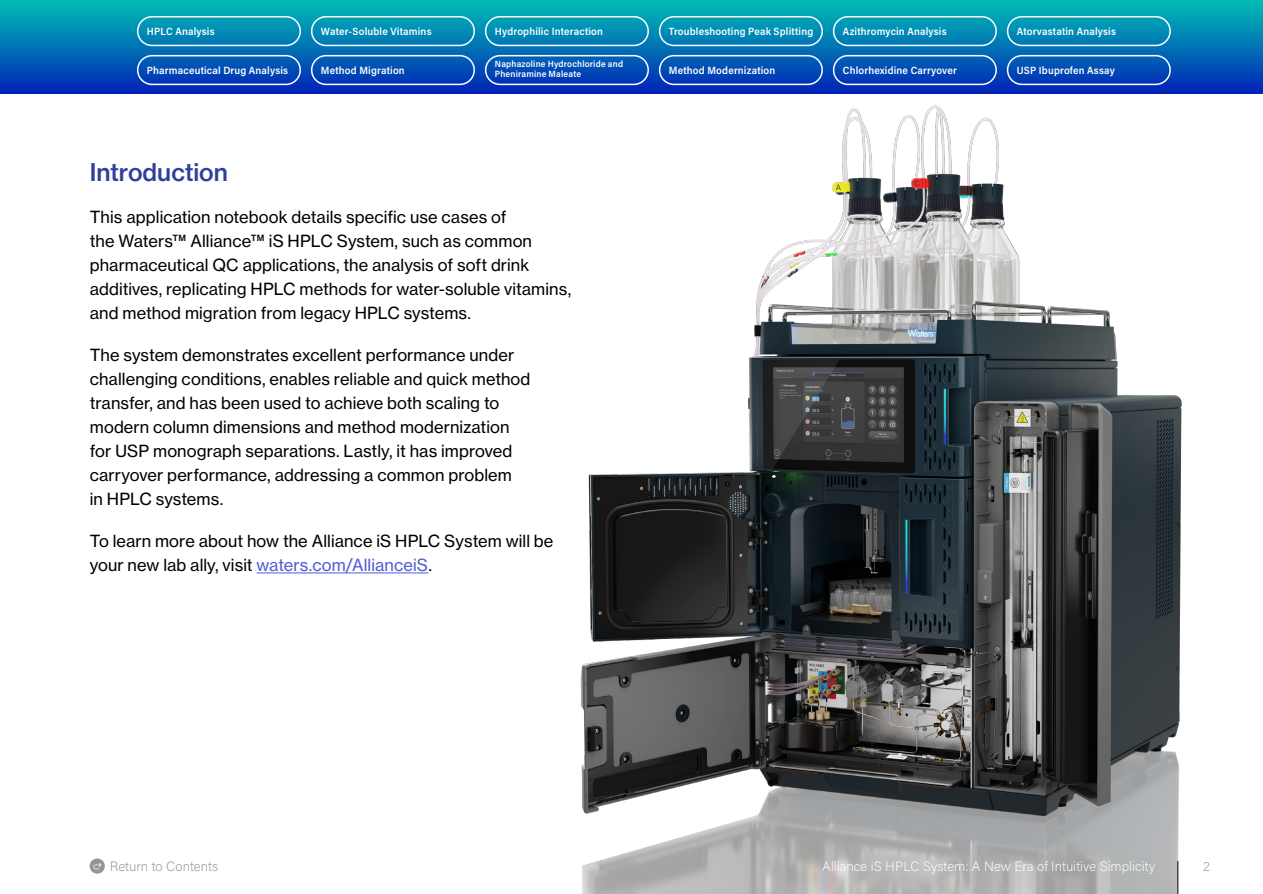
<style>
.page{position:relative;width:1263px;height:894px;background:#fff}
.page>*{position:absolute;margin:0;border:0;box-sizing:border-box;transform-origin:0 0}
.t1{font:24px "N Haas Grotesk TX Pro 65 Md";color:#2e419a}
.t2{font:16.5px/24px "N Haas Grotesk TX Pro 55 Rg";letter-spacing:.005em;color:#000}
.t3{font:200 13.5px "Acumin Pro";color:#fff}
.t4{font:200 13.5px "Acumin Pro";letter-spacing:.005em;color:#939598}
.t5{font:600 10.5px "Acumin Pro Semi Cond";letter-spacing:.015em;color:#fff}
.t6{font:600 9px/10.5px "Acumin Pro Semi Cond";letter-spacing:.02em;color:#fff}
.s1{color:#4f5cd6}
</style>
<div class="page">
<div style="left:0;top:0;width:1263px;height:93px;background:linear-gradient(to bottom,#01c0b4,#0226b6)"></div>
<img style="left:204px;top:38px;width:1059px;height:855px">
<hr style="left:1177px;top:860px;width:1px;height:33px;background:#000">
<div style="left:137px;top:55px;width:164px;height:30px;border:2px solid #fff;border-radius:14px"></div>
<div style="left:137px;top:16px;width:164px;height:30px;border:2px solid #fff;border-radius:14px"></div>
<div style="left:311px;top:55px;width:164px;height:30px;border:2px solid #fff;border-radius:14px"></div>
<div style="left:311px;top:16px;width:164px;height:30px;border:2px solid #fff;border-radius:14px"></div>
<div style="left:485px;top:55px;width:164px;height:30px;border:2px solid #fff;border-radius:14px"></div>
<div style="left:485px;top:16px;width:164px;height:30px;border:2px solid #fff;border-radius:14px"></div>
<div style="left:659px;top:55px;width:164px;height:30px;border:2px solid #fff;border-radius:14px"></div>
<div style="left:659px;top:16px;width:164px;height:30px;border:2px solid #fff;border-radius:14px"></div>
<div style="left:833px;top:55px;width:164px;height:30px;border:2px solid #fff;border-radius:14px"></div>
<div style="left:833px;top:16px;width:164px;height:30px;border:2px solid #fff;border-radius:14px"></div>
<div style="left:1006px;top:55px;width:164px;height:30px;border:2px solid #fff;border-radius:14px"></div>
<div style="left:1006px;top:16px;width:164px;height:30px;border:2px solid #fff;border-radius:14px"></div>
<svg style="left:90px;top:858px;width:15px;height:15px"></svg>
<hr style="left:257px;top:572px;width:171px;height:1px;background:#4f5cd6">
<p class="t5" style="left:147px;top:24px;width:69px">HPLC Analysis</p>
<p class="t5" style="left:321px;top:24px;width:112px">Water-Soluble Vitamins</p>
<p class="t5" style="left:495px;top:24px;width:110px">Hydrophilic Interaction</p>
<p class="t5" style="left:669px;top:24px;width:146px">Troubleshooting Peak Splitting</p>
<p class="t5" style="left:843px;top:24px;width:105px">Azithromycin Analysis</p>
<p class="t5" style="left:1016px;top:24px;width:101px">Atorvastatin Analysis</p>
<p class="t5" style="left:147px;top:63px;width:143px">Pharmaceutical Drug Analysis</p>
<p class="t5" style="left:321px;top:63px;width:85px">Method Migration</p>
<p class="t6" style="left:495px;top:58px;width:130px">Naphazoline Hydrochloride and<br>Pheniramine Maleate</p>
<p class="t5" style="left:669px;top:63px;width:108px">Method Modernization</p>
<p class="t5" style="left:843px;top:63px;width:115px">Chlorhexidine Carryover</p>
<p class="t5" style="left:1016px;top:63px;width:100px">USP Ibuprofen Assay</p>
<h1 class="t1" style="left:90px;top:157px;width:140px">Introduction</h1>
<p class="t2" style="left:90px;top:205px;width:483px">This application notebook details specific use cases of<br>the Waters™ Alliance™ iS HPLC System, such as common pharmaceutical QC applications, the analysis of soft drink additives, replicating HPLC methods for water-soluble vitamins, and method migration from legacy HPLC systems.</p>
<p class="t2" style="left:90px;top:343px;width:442px">The system demonstrates excellent performance under challenging conditions, enables reliable and quick method transfer, and has been used to achieve both scaling to modern column dimensions and method modernization for USP monograph separations. Lastly, it has improved carryover performance, addressing a common problem<br>in HPLC systems.</p>
<p class="t2" style="left:90px;top:529px;width:465px">To learn more about how the Alliance iS HPLC System will be your new lab ally, visit <span class="s1">waters.com/AllianceiS</span>.</p>
<p class="t4" style="left:110px;top:857px;width:110px">Return to Contents</p>
<p class="t3" style="left:822px;top:857px;width:334px">Alliance iS HPLC System: A New Era of Intuitive Simplicity</p>
<p class="t4" style="left:1203px;top:857px;width:8px">2</p>
</div>
